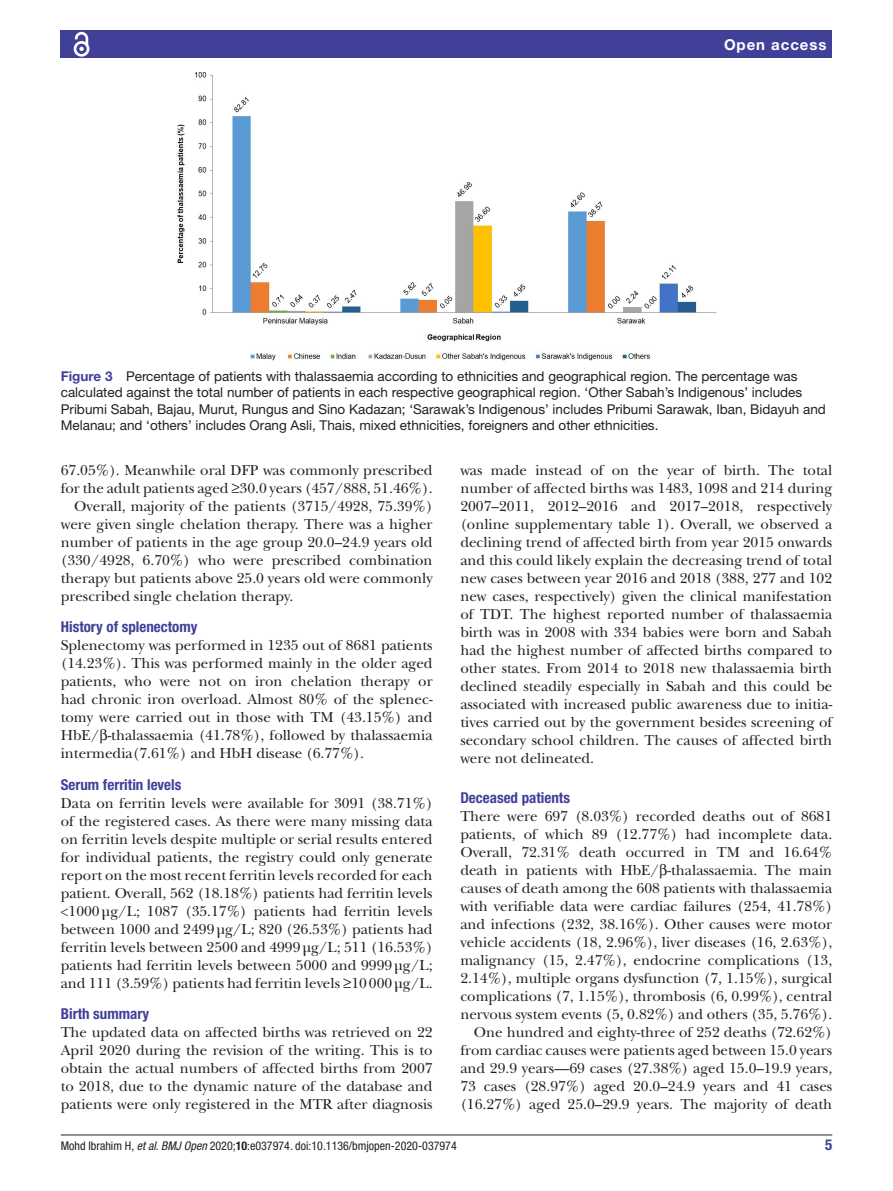
<style>
.page{position:relative;width:893px;height:1191px;background:#fff}
.page>*{position:absolute;margin:0;border:0;box-sizing:border-box;transform-origin:0 0}
.t1{font:15px/18px "New Baskerville";color:#231f20;text-align:justify}
.t2{font:700 condensed 15px "Helvetica Neue LT Std";color:#414099}
.t3{font:700 15px "Helvetica Neue LT Std";letter-spacing:.065em;color:#fff}
.t4{font:13.5px/16.2px "Helvetica Neue LT Std";color:#231f20}
.t5{font:condensed 12px "Helvetica Neue LT Std";color:#231f20}
.s1{font-weight:700;color:#414099}
.s2{font-style:italic}
.s3{font-weight:700}
</style>
<div class="page">
<hr style="left:61px;top:1134px;width:771px;height:1px;background:#231f20">
<div style="left:61px;top:31px;width:771px;height:27px;background:#414099"></div>
<svg style="left:73px;top:31px;width:17px;height:26px"></svg>
<img style="left:176px;top:73px;width:540px;height:288px">
<p class="t3" style="left:724px;top:35px;width:104px">Open access</p>
<p class="t4" style="left:61px;top:368px;width:767px"><span class="s1">Figure 3</span> Percentage of patients with thalassaemia according to ethnicities and geographical region. The percentage was calculated against the total number of patients in each respective geographical region. ‘Other Sabah’s Indigenous’ includes Pribumi Sabah, Bajau, Murut, Rungus and Sino Kadazan; ‘Sarawak’s Indigenous’ includes Pribumi Sarawak, Iban, Bidayuh and Melanau; and ‘others’ includes Orang Asli, Thais, mixed ethnicities, foreigners and other ethnicities.</p>
<p class="t1" style="left:61px;top:461px;width:373px">67.05%). Meanwhile oral DFP was commonly prescribed</p>
<p class="t1" style="left:61px;top:479px;width:373px">for the adult patients aged ≥30.0 years (457/888, 51.46%).</p>
<p class="t1" style="left:74px;top:497px;width:360px">Overall, majority of the patients (3715/4928, 75.39%)</p>
<p class="t1" style="left:61px;top:515px;width:373px">were given single chelation therapy. There was a higher</p>
<p class="t1" style="left:61px;top:533px;width:373px">number of patients in the age group 20.0–24.9 years old</p>
<p class="t1" style="left:61px;top:551px;width:373px">(330/4928, 6.70%) who were prescribed combination</p>
<p class="t1" style="left:61px;top:569px;width:373px">therapy but patients above 25.0 years old were commonly</p>
<p class="t1" style="left:61px;top:587px;width:234px">prescribed single chelation therapy.</p>
<p class="t2" style="left:61px;top:618px;width:138px">History of splenectomy</p>
<p class="t1" style="left:61px;top:636px;width:373px">Splenectomy was performed in 1235 out of 8681 patients (14.23%). This was performed mainly in the older aged patients, who were not on iron chelation therapy or had chronic iron overload. Almost 80% of the splenec&shy;tomy were carried out in those with TM (43.15%) and HbE/ -thalassaemia (41.78%), followed by thalassaemia intermedia(7.61%) and HbH disease (6.77%).</p>
<p class="t2" style="left:61px;top:775px;width:122px">Serum ferritin levels</p>
<p class="t1" style="left:61px;top:794px;width:373px">Data on ferritin levels were available for 3091 (38.71%) of the registered cases. As there were many missing data on ferritin levels despite multiple or serial results entered for individual patients, the registry could only generate report on the most recent ferritin levels recorded for each patient. Overall, 562 (18.18%) patients had ferritin levels &lt;1000µg/L; 1087 (35.17%) patients had ferritin levels between 1000 and 2499µg/L; 820 (26.53%) patients had ferritin levels between 2500 and 4999µg/L; 511 (16.53%) patients had ferritin levels between 5000 and 9999µg/L; and 111 (3.59%) patients had ferritin levels ≥10000µg/L.</p>
<p class="t2" style="left:61px;top:1005px;width:90px">Birth summary</p>
<p class="t1" style="left:61px;top:1023px;width:373px">The updated data on affected births was retrieved on 22<br>April 2020 during the revision of the writing. This is to obtain the actual numbers of affected births from 2007 to 2018, due to the dynamic nature of the database and patients were only registered in the MTR after diagnosis</p>
<p class="t1" style="left:460px;top:461px;width:373px">was made instead of on the year of birth. The total number of affected births was 1483, 1098 and 214 during 2007–2011, 2012–2016 and 2017–2018, respectively (online supplementary table 1). Overall, we observed a declining trend of affected birth from year 2015 onwards and this could likely explain the decreasing trend of total new cases between year 2016 and 2018 (388, 277 and 102 new cases, respectively) given the clinical manifestation of TDT. The highest reported number of thalassaemia birth was in 2008 with 334 babies were born and Sabah had the highest number of affected births compared to other states. From 2014 to 2018 new thalassaemia birth declined steadily especially in Sabah and this could be associated with increased public awareness due to initia&shy;tives carried out by the government besides screening of secondary school children. The causes of affected birth were not delineated.</p>
<p class="t2" style="left:460px;top:788px;width:111px">Deceased patients</p>
<p class="t1" style="left:460px;top:807px;width:373px;text-align:right">There were 697 (8.03%) recorded deaths out of 8681 patients, of which 89 (12.77%) had incomplete data.<br>Overall, 72.31% death occurred in TM and 16.64% death in patients with HbE/ -thalassaemia. The main causes of death among the 608 patients with thalassaemia with verifiable data were cardiac failures (254, 41.78%) and infections (232, 38.16%). Other causes were motor vehicle accidents (18, 2.96%), liver diseases (16, 2.63%), malignancy (15, 2.47%), endocrine complications (13, 2.14%), multiple organs dysfunction (7, 1.15%), surgical complications (7, 1.15%), thrombosis (6, 0.99%), central nervous system events (5, 0.82%) and others (35, 5.76%).<br>One hundred and eighty-three of 252 deaths (72.62%) from cardiac causes were patients aged between 15.0 years and 29.9 years—69 cases (27.38%) aged 15.0–19.9 years, 73 cases (28.97%) aged 20.0–24.9 years and 41 cases (16.27%) aged 25.0–29.9 years. The majority of death</p>
<p class="t5" style="left:61px;top:1138px;width:398px">Mohd Ibrahim H, <span class="s2">et al</span>. <span class="s2">BMJ Open</span> 2020;<span class="s3">10</span>:e037974. doi:10.1136/bmjopen-2020-037974</p>
<p class="t2" style="left:825px;top:1135px;width:9px">5</p>
</div>
